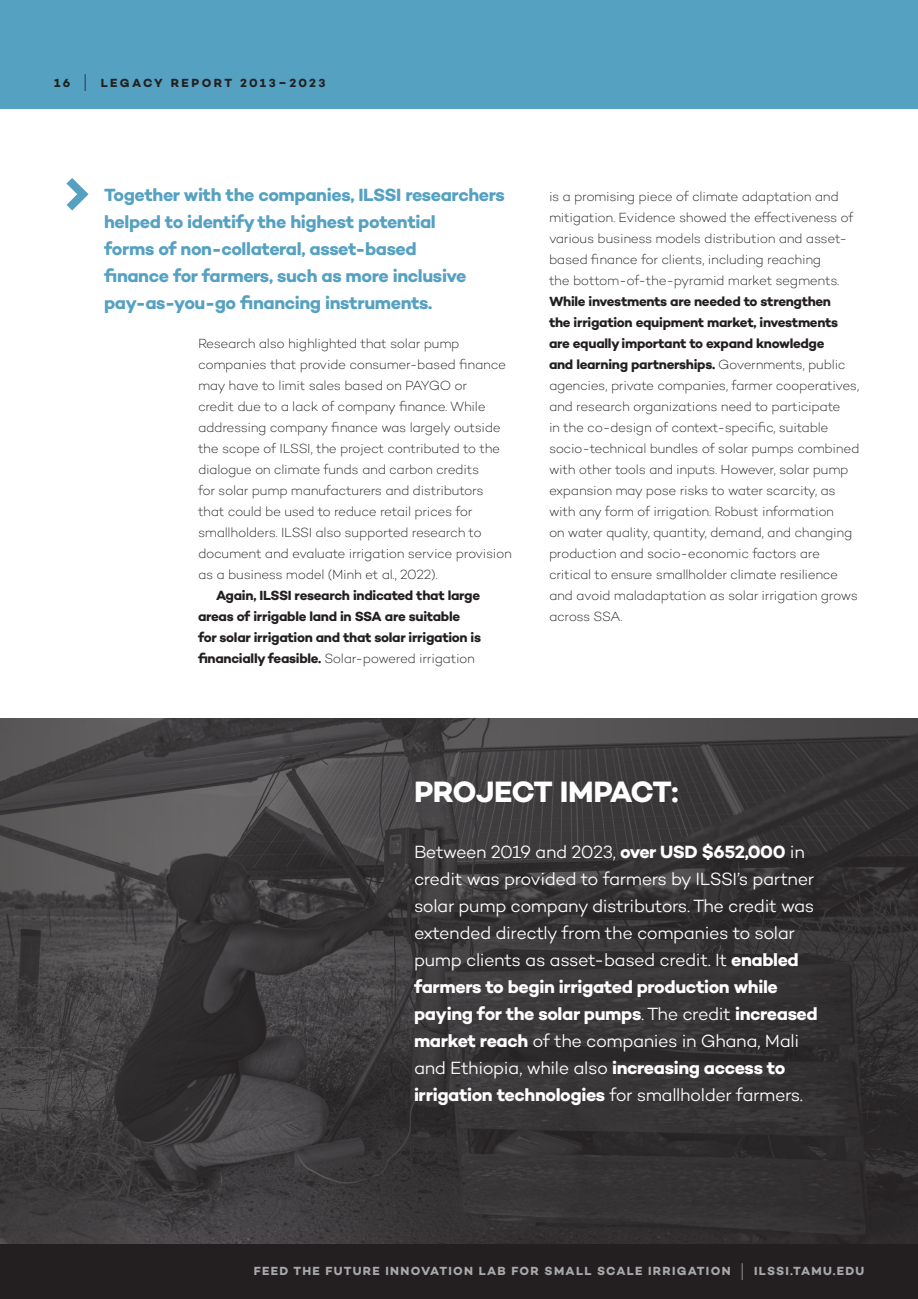
<style>
.page{position:relative;width:918px;height:1299px;background:#fff}
.page>*{position:absolute;margin:0;border:0;box-sizing:border-box;transform-origin:0 0}
.t1{font:700 59.25px "Campton";color:#55a1c1}
.t2{font:700 30px "Campton";letter-spacing:-.035em;color:#fff}
.t3{font:300 18px/27px "Campton";letter-spacing:-.025em;color:#fff}
.t4{font:700 18px/27px "Campton";letter-spacing:-.025em;color:#55a1c1}
.t5{font:200 13.5px/21px "Campton";letter-spacing:-.025em;color:#231f20}
.t6{font:700 13.5px/21px "Campton";letter-spacing:-.025em;color:#231f20}
.t7{font:700 12px "Campton";letter-spacing:.11em;color:#a8a9ad}
.t8{font:700 12px "Campton";letter-spacing:.195em;color:#231f20}
.s1{font-weight:300;font-size:21.6px}
.s2{font-weight:200}
.s3{font-weight:700}
</style>
<div class="page">
<div style="left:0;top:1244px;width:918px;height:55px;background:#231f20"></div>
<div style="left:0;top:0;width:918px;height:110px;background:#55a1c1"></div>
<img style="left:0;top:718px;width:472px;height:526px">
<img style="left:472px;top:718px;width:446px;height:526px">
<p class="t8" style="left:54px;top:76px;width:273px">16 <span class="s1">|</span> LEGACY REPORT 2013–2023</p>
<h1 class="t1" style="left:60px;top:156px;width:35px">↑</h1>
<h3 class="t4" style="left:104px;top:181px;width:402px">Together with the companies, ILSSI researchers helped to identify the highest potential<br>forms of non-collateral, asset-based<br>finance for farmers, such as more inclusive pay-as-you-go financing instruments.</h3>
<p class="t5" style="left:198px;top:333px;width:315px">Research also highlighted that solar pump companies that provide consumer-based finance may have to limit sales based on PAYGO or<br>credit due to a lack of company finance. While addressing company finance was largely outside the scope of ILSSI, the project contributed to the dialogue on climate funds and carbon credits<br>for solar pump manufacturers and distributors that could be used to reduce retail prices for smallholders. ILSSI also supported research to document and evaluate irrigation service provision as a business model (Minh et al., 2022).</p>
<p class="t6" style="left:198px;top:585px;width:285px;text-indent:18px">Again, ILSSI research indicated that large areas of irrigable land in SSA are suitable for solar irrigation and that solar irrigation is financially feasible. <span class="s2">Solar-powered irrigation</span></p>
<p class="t5" style="left:549px;top:186px;width:306px">is a promising piece of climate adaptation and mitigation. Evidence showed the effectiveness of various business models distribution and asset&shy;based finance for clients, including reaching<br>the bottom-of-the-pyramid market segments.</p>
<p class="t5" style="left:549px;top:291px;width:312px"><span class="s3">While investments are needed to strengthen<br>the irrigation equipment market, investments are equally important to expand knowledge<br>and learning partnerships.</span> Governments, public agencies, private companies, farmer cooperatives, and research organizations need to participate<br>in the co-design of context-specific, suitable socio-technical bundles of solar pumps combined with other tools and inputs. However, solar pump expansion may pose risks to water scarcity, as with any form of irrigation. Robust information<br>on water quality, quantity, demand, and changing production and socio-economic factors are critical to ensure smallholder climate resilience and avoid maladaptation as solar irrigation grows across SSA.</p>
<h2 class="t2" style="left:414px;top:773px;width:266px">PROJECT IMPACT:</h2>
<p class="t3" style="left:414px;top:838px;width:405px">Between 2019 and 2023, <span class="s3">over USD $652,000</span> in credit was provided to farmers by ILSSI’s partner solar pump company distributors. The credit was extended directly from the companies to solar pump clients as asset-based credit. It <span class="s3">enabled farmers to begin irrigated production while paying for the solar pumps</span>. The credit <span class="s3">increased market reach</span> of the companies in Ghana, Mali and Ethiopia, while also <span class="s3">increasing access to irrigation technologies</span> for smallholder farmers.</p>
<p class="t7" style="left:254px;top:1264px;width:612px">FEED THE FUTURE INNOVATION LAB FOR SMALL SCALE IRRIGATION <span class="s1">|</span> ILSSI.TAMU.EDU</p>
</div>
